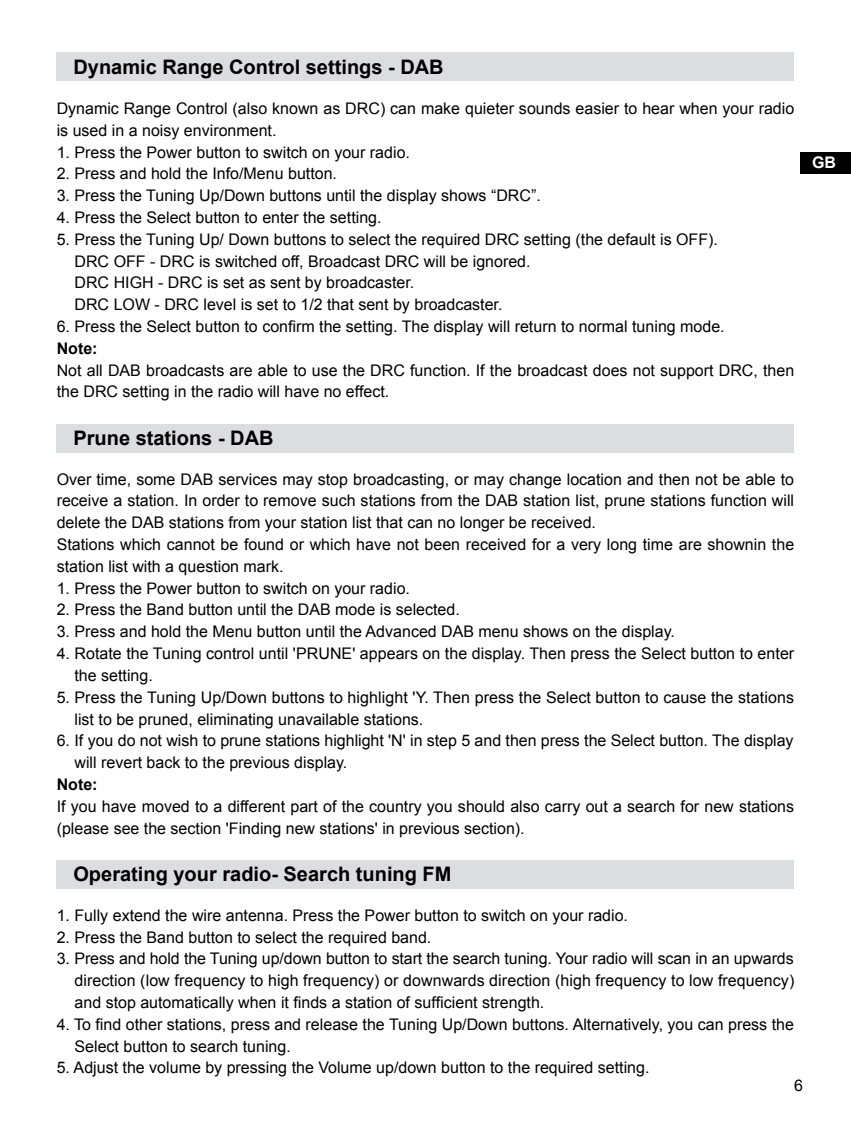
<style>
.page{position:relative;width:851px;height:1134px;background:#fff}
.page>*{position:absolute;margin:0;border:0;box-sizing:border-box;transform-origin:0 0}
.t1{font:700 20px "Arial";color:#000}
.t2{font:16px/21.8px "Arial";color:#000}
.t3{font:700 16px "Arial";color:#000}
.t4{font:700 16px "Arial";color:#fff}
</style>
<div class="page">
<div style="left:800px;top:152px;width:50px;height:21px;background:#000"></div>
<div style="left:57px;top:52px;width:737px;height:29px;background:#dcddde"></div>
<div style="left:57px;top:424px;width:737px;height:29px;background:#dcddde"></div>
<div style="left:57px;top:860px;width:737px;height:29px;background:#dcddde"></div>
<p class="t1" style="left:73px;top:54px;width:372px">Dynamic Range Control settings - DAB</p>
<p class="t2" style="left:57px;top:98px;width:739px">Dynamic Range Control (also known as DRC) can make quieter sounds easier to hear when your radio is used in a noisy environment.<br>1 . Press the Power button to switch on your radio.</p>
<p class="t2" style="left:57px;top:163px;width:282px">2. Press and hold the Info/Menu button.</p>
<p class="t2" style="left:57px;top:185px;width:485px">3. Press the Tuning Up/Down buttons until the display shows “DRC”.</p>
<p class="t2" style="left:57px;top:207px;width:326px">4. Press the Select button to enter the setting.</p>
<p class="t2" style="left:74px;top:228px;width:644px;text-indent:-18px">5. Press the Tuning Up/ Down buttons to select the required DRC setting (the default is OFF).<br>DRC OFF - DRC is switched off, Broadcast DRC will be ignored.<br>DRC HIGH - DRC is set as sent by broadcaster.<br>DRC LOW - DRC level is set to 1 /2 that sent by broadcaster.</p>
<p class="t2" style="left:57px;top:316px;width:669px">6. Press the Select button to confirm the setting. The display will return to normal tuning mode.</p>
<p class="t3" style="left:57px;top:338px;width:42px">Note:</p>
<p class="t2" style="left:57px;top:359px;width:738px">Not all DAB broadcasts are able to use the DRC function. If the broadcast does not support DRC, then the DRC setting in the radio will have no effect.</p>
<p class="t1" style="left:73px;top:424px;width:202px">Prune stations - DAB</p>
<p class="t2" style="left:57px;top:468px;width:738px">Over time, some DAB services may stop broadcasting, or may change location and then not be able to receive a station. In order to remove such stations from the DAB station list, prune stations function will delete the DAB stations from your station list that can no longer be received.<br>Stations which cannot be found or which have not been received for a very long time are shownin the station list with a question mark.<br>1 . Press the Power button to switch on your radio.</p>
<p class="t2" style="left:57px;top:599px;width:404px">2. Press the Band button until the DAB mode is selected.</p>
<p class="t2" style="left:57px;top:621px;width:619px">3. Press and hold the Menu button until the Advanced DAB menu shows on the display.</p>
<p class="t2" style="left:74px;top:643px;width:721px;text-indent:-18px">4. Rotate the Tuning control until 'PRUNE' appears on the display. Then press the Select button to enter the setting.</p>
<p class="t2" style="left:74px;top:686px;width:720px;text-indent:-18px">5. Press the Tuning Up/Down buttons to highlight 'Y. Then press the Select button to cause the stations list to be pruned, eliminating unavailable stations.</p>
<p class="t2" style="left:74px;top:730px;width:720px;text-indent:-18px">6. If you do not wish to prune stations highlight 'N' in step 5 and then press the Select button. The display will revert back to the previous display.</p>
<p class="t3" style="left:57px;top:774px;width:42px">Note:</p>
<p class="t2" style="left:57px;top:795px;width:738px">If you have moved to a different part of the country you should also carry out a search for new stations (please see the section 'Finding new stations' in previous section).</p>
<p class="t1" style="left:73px;top:860px;width:379px">Operating your radio- Search tuning FM</p>
<p class="t2" style="left:57px;top:904px;width:572px">1 . Fully extend the wire antenna. Press the Power button to switch on your radio.</p>
<p class="t2" style="left:57px;top:926px;width:376px">2. Press the Band button to select the required band.</p>
<p class="t2" style="left:74px;top:948px;width:721px;text-align:justify;text-indent:-18px">3. Press and hold the Tuning up/down button to start the search tuning. Your radio will scan in an upwards direction (low frequency to high frequency) or downwards direction (high frequency to low frequency) and stop automatically when it finds a station of sufficient strength.</p>
<p class="t2" style="left:74px;top:1013px;width:720px;text-indent:-18px">4. To find other stations, press and release the Tuning Up/Down buttons. Alternatively, you can press the<br>Select button to search tuning.</p>
<p class="t2" style="left:57px;top:1057px;width:594px">5. Adjust the volume by pressing the Volume up/down button to the required setting.</p>
<p class="t4" style="left:811px;top:152px;width:25px">GB</p>
</div>
